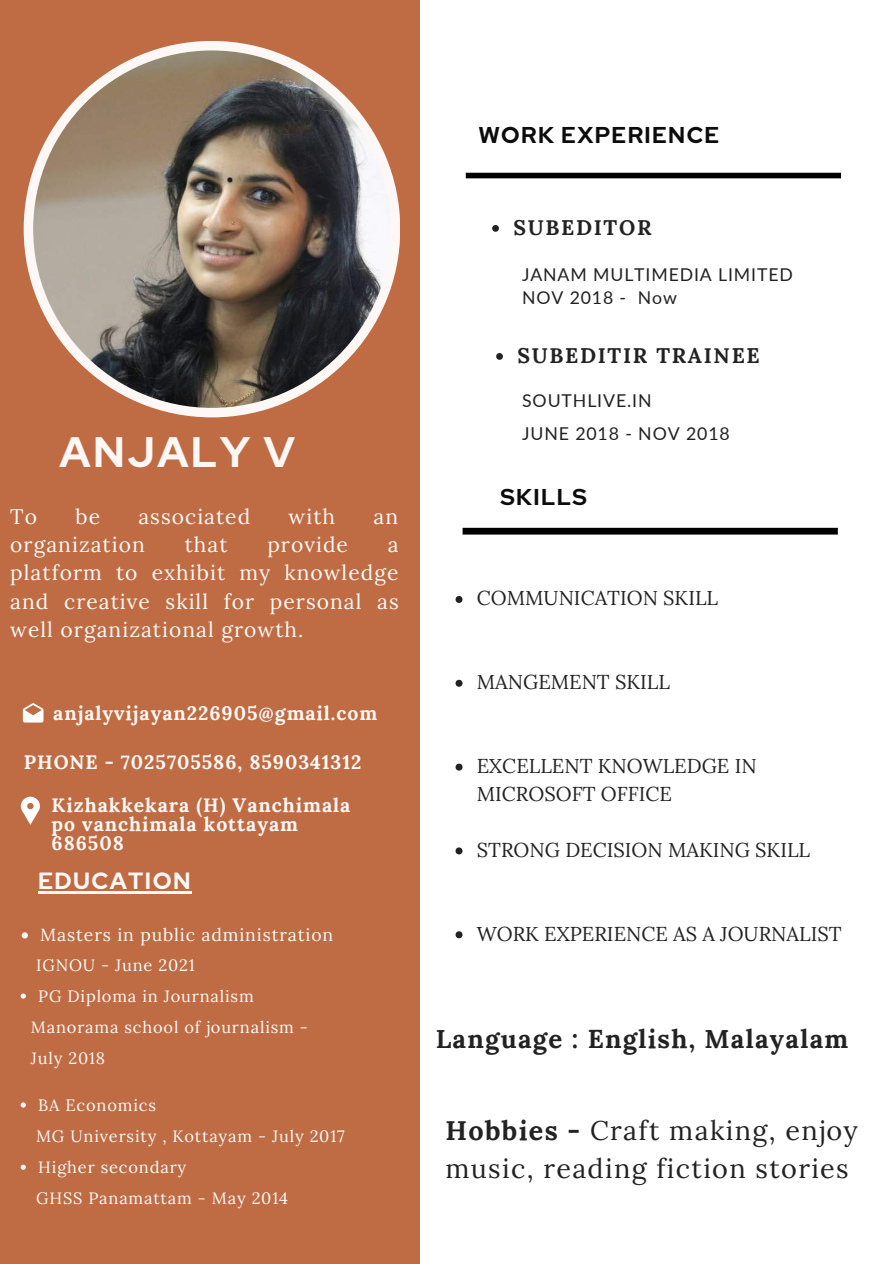
<style>
.page{position:relative;width:894px;height:1264px;background:#fff}
.page>*{position:absolute;margin:0;border:0;box-sizing:border-box;transform-origin:0 0}
.t1{font:700 42.45px "Red Hat Display";letter-spacing:.06em;color:#fdf8f5}
.t2{font:27px/37.2px "Lora";letter-spacing:.05em;color:#222}
.t3{font:700 25.8px "Lora";letter-spacing:.05em;color:#222}
.t4{font:700 23.4px "Red Hat Display";letter-spacing:.06em;color:#fdf8f5}
.t5{font:700 22.8px "Red Hat Display";letter-spacing:.06em;color:#0c0c0c}
.t6{font:700 21.15px "Lora";letter-spacing:.08em;color:#222}
.t7{font:21px/28.3px "Lora";letter-spacing:.05em;color:#fdf8f5;text-align:justify}
.t8{font:20.1px/27.9px "Lora";color:#222}
.t9{font:700 19.35px/19.2px "Lora";letter-spacing:.05em;color:#fdf8f5}
.t10{font:17.7px/33.8px "Lato";letter-spacing:.05em;color:#222}
.t11{font:17.55px "Lora";letter-spacing:.05em;color:#fdf8f5}
.t12{font:16.5px/31px "Lora";letter-spacing:.05em;color:#fdf8f5}
.s1{font-weight:700}
</style>
<div class="page">
<div style="left:0;top:0;width:419px;height:1263px;background:#bf6c44"></div>
<div style="left:24px;top:41px;width:376px;height:376px;background:#fdf8f5;border-radius:50%"></div>
<svg style="left:21px;top:796px;width:19px;height:28px"></svg>
<svg style="left:23px;top:703px;width:20px;height:19px"></svg>
<img style="left:33px;top:50px;width:357px;height:358px;border-radius:50%">
<div style="left:465px;top:173px;width:375px;height:5px;background:#000"></div>
<div style="left:462px;top:528px;width:375px;height:6px;background:#000"></div>
<svg style="left:492px;top:225px;width:7px;height:7px"></svg>
<svg style="left:455px;top:596px;width:7px;height:7px"></svg>
<svg style="left:455px;top:679px;width:7px;height:7px"></svg>
<svg style="left:455px;top:763px;width:7px;height:7px"></svg>
<svg style="left:455px;top:847px;width:7px;height:7px"></svg>
<svg style="left:455px;top:931px;width:7px;height:7px"></svg>
<svg style="left:496px;top:353px;width:7px;height:7px"></svg>
<hr style="left:38px;top:890px;width:154px;height:3px;background:#fdf8f5">
<svg style="left:22px;top:932px;width:6px;height:6px"></svg>
<svg style="left:21px;top:993px;width:5px;height:5px"></svg>
<svg style="left:21px;top:1102px;width:5px;height:5px"></svg>
<svg style="left:21px;top:1164px;width:5px;height:5px"></svg>
<h1 class="t1" style="left:60px;top:423px;width:237px">ANJALY V</h1>
<p class="t7" style="left:10px;top:501px;width:28px">To</p>
<p class="t7" style="left:75px;top:501px;width:26px">be</p>
<p class="t7" style="left:138px;top:501px;width:113px">associated</p>
<p class="t7" style="left:288px;top:501px;width:48px">with</p>
<p class="t7" style="left:373px;top:501px;width:26px">an</p>
<p class="t7" style="left:10px;top:530px;width:136px">organization</p>
<p class="t7" style="left:185px;top:530px;width:44px">that</p>
<p class="t7" style="left:267px;top:530px;width:82px">provide</p>
<p class="t7" style="left:10px;top:530px;width:390px;text-indent:377px">a platform to exhibit my knowledge and creative skill for personal as well organizational growth.</p>
<p class="t9" style="left:53px;top:703px;width:325px">anjalyvijayan226905@gmail.com</p>
<p class="t9" style="left:24px;top:752px;width:339px">PHONE - 7025705586, 8590341312</p>
<p class="t9" style="left:52px;top:795px;width:300px">Kizhakkekara (H) Vanchimala po vanchimala kottayam<br>686508</p>
<h3 class="t4" style="left:38px;top:864px;width:154px">EDUCATION</h3>
<p class="t11" style="left:40px;top:922px;width:294px">Masters in public administration</p>
<p class="t12" style="left:36px;top:949px;width:160px">IGNOU - June 2021</p>
<p class="t12" style="left:38px;top:980px;width:217px">PG Diploma in Journalism</p>
<p class="t12" style="left:31px;top:1011px;width:278px">Manorama school of journalism -<br>July 2018</p>
<p class="t12" style="left:38px;top:1089px;width:119px">BA Economics</p>
<p class="t12" style="left:36px;top:1120px;width:310px">MG University , Kottayam - July 2017</p>
<p class="t12" style="left:38px;top:1151px;width:149px">Higher secondary</p>
<p class="t12" style="left:36px;top:1182px;width:253px">GHSS Panamattam - May 2014</p>
<h3 class="t5" style="left:478px;top:120px;width:242px">WORK EXPERIENCE</h3>
<p class="t6" style="left:513px;top:214px;width:139px">SUBEDITOR</p>
<p class="t10" style="left:522px;top:262px;width:272px;line-height:23.7px">JANAM MULTIMEDIA LIMITED<br>NOV 2018 - Now</p>
<p class="t6" style="left:517px;top:342px;width:244px">SUBEDITIR TRAINEE</p>
<p class="t10" style="left:522px;top:383px;width:209px">SOUTHLIVE.IN<br>JUNE 2018 - NOV 2018</p>
<h3 class="t5" style="left:500px;top:482px;width:88px">SKILLS</h3>
<p class="t8" style="left:476px;top:584px;width:243px">COMMUNICATION SKILL</p>
<p class="t8" style="left:476px;top:667px;width:195px">MANGEMENT SKILL</p>
<p class="t8" style="left:476px;top:751px;width:281px">EXCELLENT KNOWLEDGE IN<br>MICROSOFT OFFICE</p>
<p class="t8" style="left:476px;top:835px;width:335px">STRONG DECISION MAKING SKILL</p>
<p class="t8" style="left:476px;top:919px;width:366px">WORK EXPERIENCE AS A JOURNALIST</p>
<h3 class="t3" style="left:435px;top:1022px;width:414px">Language : English, Malayalam</h3>
<h2 class="t2" style="left:445px;top:1111px;width:414px"><span class="s1">Hobbies -</span> Craft making, enjoy music, reading fiction stories</h2>
</div>
